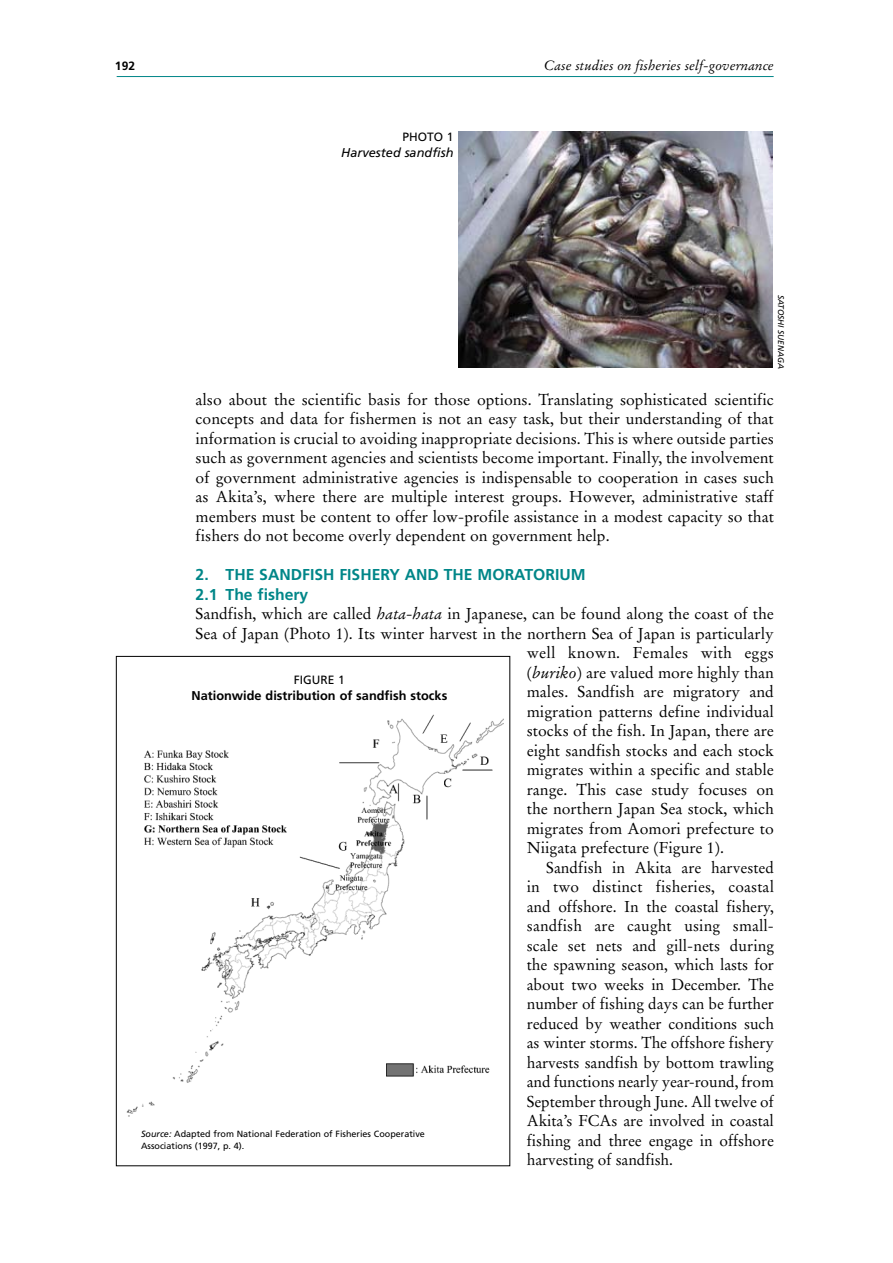
<style>
.page{position:relative;width:893px;height:1263px;background:#fff}
.page>*{position:absolute;margin:0;border:0;box-sizing:border-box;transform-origin:0 0}
.t1{font:15.75px/19.5px "Stempel Garamond LT Std";color:#000;text-align:justify}
.t2{font:700 15.75px/19.5px "Frutiger LT Std";color:#008688}
.t3{font:italic 13.5px "Stempel Garamond LT Std";color:#000}
.t4{font:700 12.75px "Frutiger LT Std";color:#000}
.t5{font:italic 12.75px "Frutiger LT Std";color:#000}
.t6{font:12px "Frutiger LT Std";color:#000}
.t7{font:700 12px "Frutiger LT Std";color:#000}
.t8{font:9px/12px "Frutiger LT Std";color:#000}
.t9{font:italic 8.25px "Frutiger LT Std";letter-spacing:-.005em;color:#000}
.s1{font-style:italic}
</style>
<div class="page">
<hr style="left:117px;top:76px;width:657px;height:1px;background:#008688">
<img style="left:458px;top:132px;width:315px;height:236px">
<img style="left:126px;top:714px;width:377px;height:403px">
<p class="t7" style="left:115px;top:59px;width:22px">192</p>
<p class="t3" style="left:544px;top:57px;width:231px">Case studies on fisheries self-governance</p>
<p class="t6" style="left:403px;top:130px;width:53px">Photo 1</p>
<p class="t5" style="left:341px;top:145px;width:114px">Harvested sandfish</p>
<p class="t9" style="left:786px;top:295px;width:76px;rotate:90deg">Satoshi Suenaga</p>
<p class="t1" style="left:196px;top:390px;width:580px">also about the scientific basis for those options. Translating sophisticated scientific concepts and data for fishermen is not an easy task, but their understanding of that information is crucial to avoiding inappropriate decisions. This is where outside parties such as government agencies and scientists become important. Finally, the involvement of government administrative agencies is indispensable to cooperation in cases such as Akita’s, where there are multiple interest groups. However, administrative staff members must be content to offer low-profile assistance in a modest capacity so that fishers do not become overly dependent on government help.</p>
<p class="t2" style="left:196px;top:565px;width:392px">2. THE SANDFISH FISHERY AND THE MORATORIUM<br>2.1 The fishery</p>
<p class="t1" style="left:196px;top:604px;width:580px">Sandfish, which are called <span class="s1">hata-hata</span> in Japanese, can be found along the coast of the</p>
<p class="t1" style="left:196px;top:624px;width:580px">Sea of Japan (Photo 1). Its winter harvest in the northern Sea of Japan is particularly</p>
<p class="t1" style="left:527px;top:643px;width:249px">well known. Females with eggs</p>
<p class="t1" style="left:527px;top:663px;width:249px">(<span class="s1">buriko</span>) are valued more highly than</p>
<p class="t1" style="left:527px;top:682px;width:249px">males. Sandfish are migratory and</p>
<p class="t1" style="left:527px;top:702px;width:249px">migration patterns define individual</p>
<p class="t1" style="left:527px;top:721px;width:249px">stocks of the fish. In Japan, there are</p>
<p class="t1" style="left:527px;top:741px;width:249px">eight sandfish stocks and each stock</p>
<p class="t1" style="left:527px;top:760px;width:249px">migrates within a specific and stable</p>
<p class="t1" style="left:527px;top:780px;width:249px">range. This case study focuses on</p>
<p class="t1" style="left:527px;top:799px;width:249px">the northern Japan Sea stock, which</p>
<p class="t1" style="left:527px;top:819px;width:249px">migrates from Aomori prefecture to</p>
<p class="t1" style="left:527px;top:838px;width:199px">Niigata prefecture (Figure 1).</p>
<p class="t1" style="left:546px;top:858px;width:229px">Sandfish in Akita are harvested</p>
<p class="t1" style="left:527px;top:877px;width:249px">in two distinct fisheries, coastal</p>
<p class="t1" style="left:527px;top:897px;width:249px">and offshore. In the coastal fishery,</p>
<p class="t1" style="left:527px;top:916px;width:249px">sandfish are caught using small-</p>
<p class="t1" style="left:527px;top:936px;width:249px">scale set nets and gill-nets during</p>
<p class="t1" style="left:527px;top:955px;width:249px">the spawning season, which lasts for</p>
<p class="t1" style="left:527px;top:975px;width:249px">about two weeks in December. The</p>
<p class="t1" style="left:527px;top:994px;width:249px">number of fishing days can be further</p>
<p class="t1" style="left:527px;top:1014px;width:249px">reduced by weather conditions such</p>
<p class="t1" style="left:527px;top:1033px;width:249px">as winter storms. The offshore fishery</p>
<p class="t1" style="left:527px;top:1053px;width:249px">harvests sandfish by bottom trawling</p>
<p class="t1" style="left:527px;top:1072px;width:249px">and functions nearly year-round, from</p>
<p class="t1" style="left:527px;top:1092px;width:249px">September through June. All twelve of</p>
<p class="t1" style="left:527px;top:1111px;width:249px">Akita’s FCAs are involved in coastal</p>
<p class="t1" style="left:527px;top:1131px;width:249px">fishing and three engage in offshore</p>
<p class="t1" style="left:527px;top:1150px;width:148px">harvesting of sandfish.</p>
<p class="t6" style="left:294px;top:672px;width:53px">Figure 1</p>
<p class="t4" style="left:192px;top:688px;width:257px">Nationwide distribution of sandfish stocks</p>
<p class="t8" style="left:141px;top:1128px;width:285px"><span class="s1">Source:</span> Adapted from National Federation of Fisheries Cooperative<br>Associations (1997, p. 4).</p>
</div>
